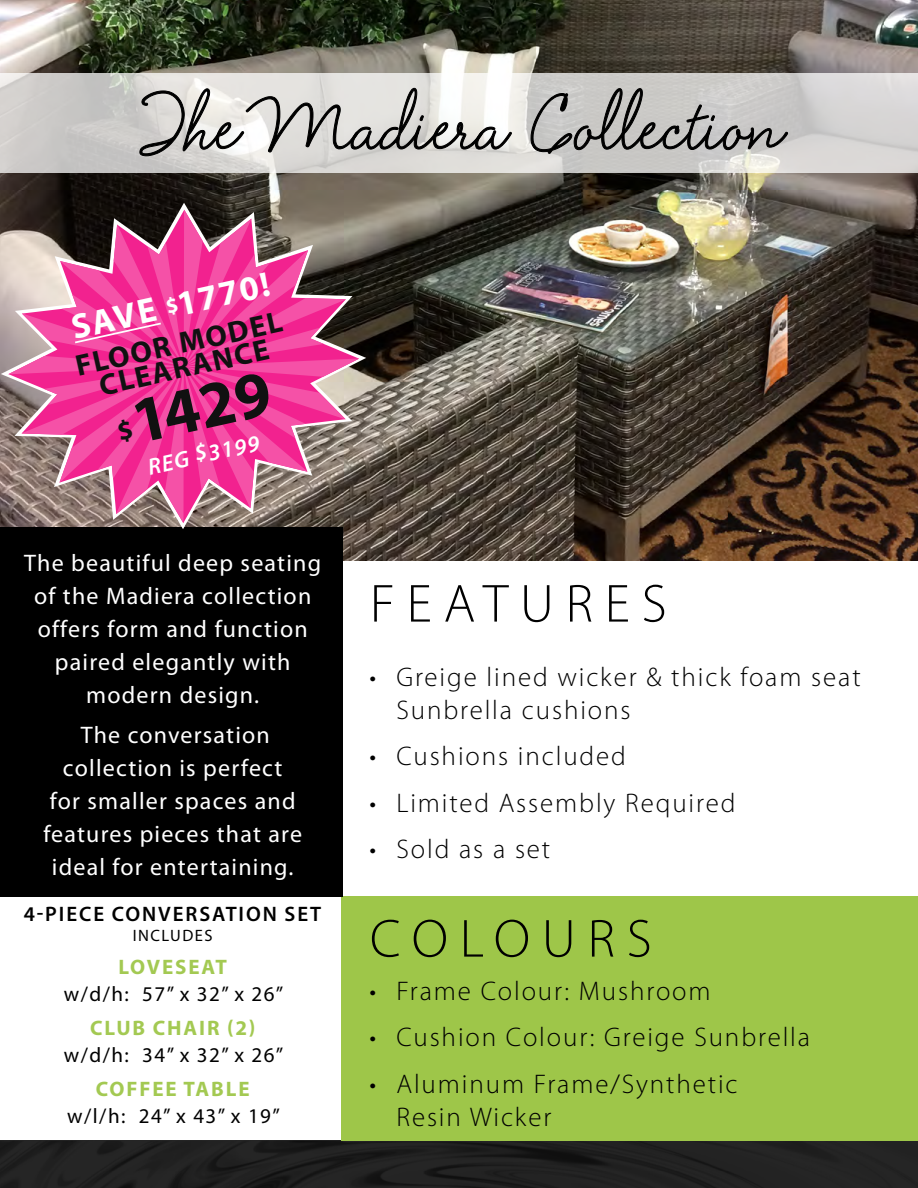
<style>
.page{position:relative;width:918px;height:1188px;background:#fff}
.page>*{position:absolute;margin:0;border:0;box-sizing:border-box;transform-origin:0 0}
.t1{font:69px "Velvet Script";color:#000}
.t2{font:700 65.55px "Myriad Pro";color:#111}
.t3{font:300 54px "Myriad Pro";letter-spacing:.22em;color:#000}
.t4{font:700 34.95px "Myriad Pro";color:#fff}
.t5{font:700 30px/24px "Myriad Pro";color:#111;text-align:center}
.t6{font:300 27px/33px "Myriad Pro";letter-spacing:.07em;color:#000}
.t7{font:24px/33px "Myriad Pro";letter-spacing:.05em;color:#fff;text-align:center}
.t8{font:italic 600 23.4px "Myriad Pro";color:#fff}
.t9{font:21px "Myriad Pro";letter-spacing:.07em;color:#000}
.t10{font:700 21px "Myriad Pro";letter-spacing:.09em;color:#a3c952}
.t11{font:600 21px "Myriad Pro";letter-spacing:.09em;color:#000}
.t12{font:16.5px "Myriad Pro";letter-spacing:.09em;color:#000}
.s1{font-size:21.9px}
</style>
<div class="page">
<img style="left:0;top:1141px;width:918px;height:47px">
<div style="left:342px;top:896px;width:576px;height:245px;background:#9ec649"></div>
<img style="left:0;top:0;width:918px;height:560px">
<div style="left:0;top:527px;width:342px;height:369px;background:#000"></div>
<svg style="left:0;top:73px;width:918px;height:99px"></svg>
<svg style="left:139px;top:88px;width:373px;height:69px"></svg>
<svg style="left:530px;top:88px;width:259px;height:66px"></svg>
<svg style="left:0;top:172px;width:394px;height:388px"></svg>
<svg style="left:0;top:180px;width:386px;height:373px"></svg>
<svg style="left:6px;top:207px;width:355px;height:318px"></svg>
<p class="t1" style="left:137px;top:84px;width:646px">The Madiera Collection</p>
<p class="t4" style="left:68px;top:309px;width:204px;rotate:-13deg">SAVE <span class="s1">$</span>1770!</p>
<p class="t5" style="left:73px;top:356px;width:212px;rotate:-13deg">FLOOR MODEL<br>CLEARANCE</p>
<p class="t2" style="left:124px;top:387px;width:143px;rotate:-13deg">1429</p>
<p class="t8" style="left:145px;top:454px;width:115px;rotate:-12deg">REG $3199</p>
<p class="t7" style="left:24px;top:547px;width:298px">The beautiful deep seating of the Madiera collection offers form and function paired elegantly with modern design.</p>
<p class="t7" style="left:43px;top:719px;width:260px">The conversation collection is perfect<br>for smaller spaces and features pieces that are ideal for entertaining.</p>
<p class="t11" style="left:24px;top:902px;width:299px">4-PIECE CONVERSATION SET</p>
<p class="t12" style="left:133px;top:926px;width:81px">INCLUDES</p>
<p class="t10" style="left:118px;top:956px;width:110px">LOVESEAT</p>
<p class="t9" style="left:64px;top:983px;width:221px">w/d/h: 57” x 32” x 26”</p>
<p class="t10" style="left:90px;top:1016px;width:167px">CLUB CHAIR (2)</p>
<p class="t9" style="left:64px;top:1044px;width:221px">w/d/h: 34” x 32” x 26”</p>
<p class="t10" style="left:96px;top:1077px;width:155px">COFFEE TABLE</p>
<p class="t9" style="left:67px;top:1104px;width:214px">w/l/h: 24” x 43” x 19”</p>
<p class="t3" style="left:370px;top:574px;width:298px">FEATURES</p>
<p class="t6" style="left:396px;top:661px;width:466px;text-indent:-27px">• Greige lined wicker &amp; thick foam seat<br>Sunbrella cushions</p>
<p class="t6" style="left:369px;top:740px;width:258px">• Cushions included</p>
<p class="t6" style="left:369px;top:787px;width:368px">• Limited Assembly Required</p>
<p class="t6" style="left:369px;top:833px;width:182px">• Sold as a set</p>
<p class="t3" style="left:370px;top:909px;width:283px">COLOURS</p>
<p class="t6" style="left:369px;top:975px;width:343px">• Frame Colour: Mushroom</p>
<p class="t6" style="left:369px;top:1021px;width:442px">• Cushion Colour: Greige Sunbrella</p>
<p class="t6" style="left:396px;top:1068px;width:343px;text-indent:-27px">• Aluminum Frame/Synthetic<br>Resin Wicker</p>
</div>
